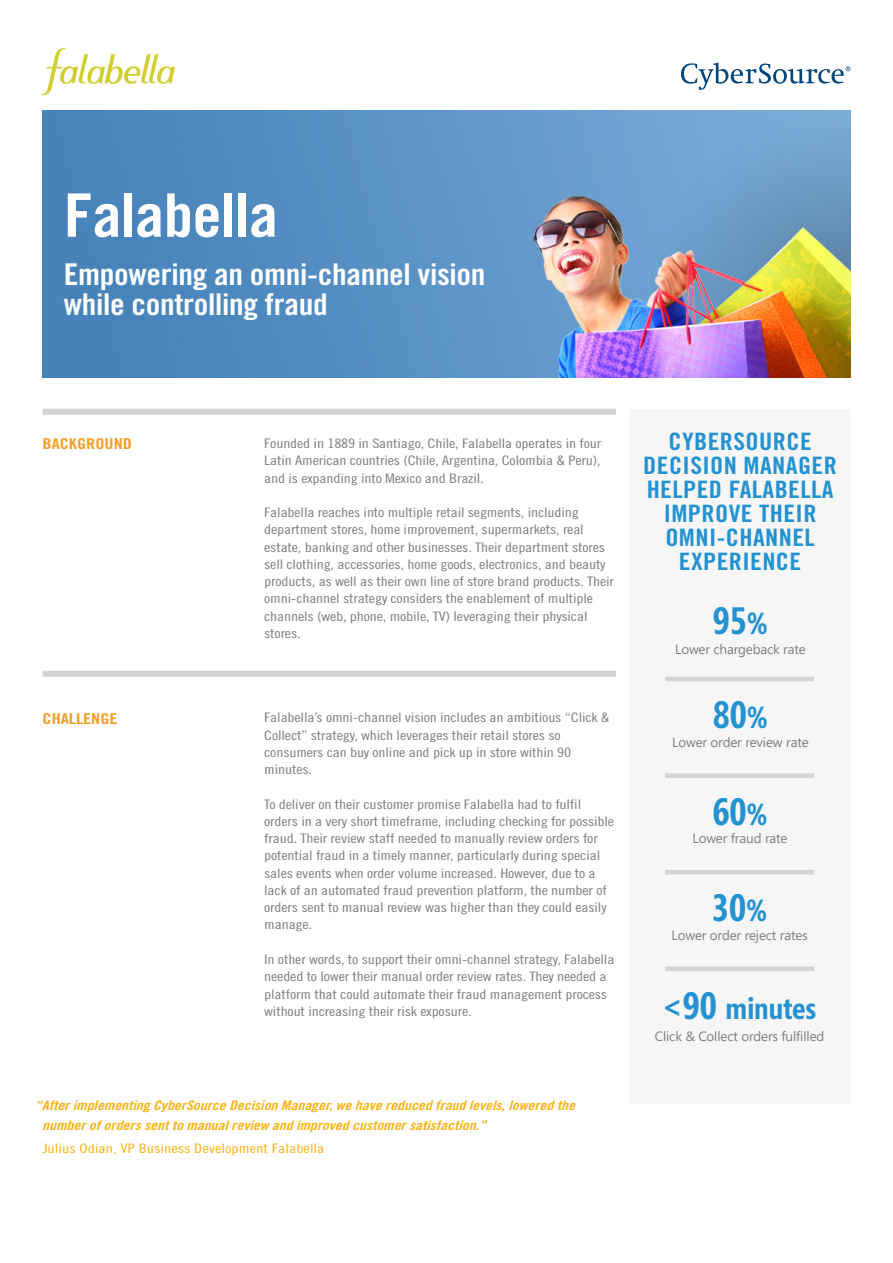
<style>
.page{position:relative;width:893px;height:1263px;background:#fff}
.page>*{position:absolute;margin:0;border:0;box-sizing:border-box;transform-origin:0 0}
._03__Copy_Roman__9pt{font:60px "Trade Gothic Bold Cond Twenty";letter-spacing:-.01em;color:#fff;scale:1.1 1}
._03__Copy_Roman__9pt-2{font:700 38.1px "Segoe Condensed";color:#2492d0}
._03__Copy_Roman__9pt-3{font:700 30.45px "Segoe Condensed";color:#2492d0}
._03__Copy_Roman__9pt-4{font:30px "Trade Gothic Bold Cond Twenty";letter-spacing:-.01em;color:#fff;scale:1.1 1}
._03__Copy_Roman__9pt-5{font:24px/24px "Trade Gothic Bold Cond Twenty";letter-spacing:.015em;color:#2492d0;text-align:center;scale:1.1 1}
._03__Copy_Roman__9pt-6{font:15px "Trade Gothic Bold Cond Twenty";color:#f49f2b;scale:1.22 1}
._03__Copy_Roman__9pt-7{font:13.5px "Segoe";letter-spacing:-.01em;color:#7d7f82}
._03__Copy_Roman__9pt-8{font:13.2px/17.2px "Trade Gothic Cond Eighteen";letter-spacing:-.01em;color:#7d7f82;scale:1.22 1}
.Industry_insight{font:13.2px/20.2px "Trade Gothic Bold Cond Twenty Obl";letter-spacing:-.005em;color:#fbb316;scale:1.2 1}
._03__Copy_Roman__9pt-9{font:13.2px "Trade Gothic Cond Eighteen";color:#fbb316;scale:1.25 1}
.s1{font-size:30.45px}
.s2{font-size:38.1px}
</style>
<div class="page">
<div style="left:43px;top:409px;width:573px;height:6px;background:#d3d3d3"></div>
<div style="left:43px;top:671px;width:573px;height:6px;background:#d3d3d3"></div>
<img style="left:43px;top:111px;width:807px;height:267px">
<div style="left:629px;top:409px;width:221px;height:694px;background:#f6f6f7"></div>
<hr style="left:665px;top:677px;width:149px;height:4px;background:#d3d3d3">
<div style="left:665px;top:773px;width:149px;height:5px;background:#d3d3d3"></div>
<hr style="left:665px;top:870px;width:149px;height:4px;background:#d3d3d3">
<div style="left:665px;top:966px;width:149px;height:5px;background:#d3d3d3"></div>
<img style="left:43px;top:47px;width:132px;height:49px">
<svg style="left:681px;top:63px;width:169px;height:27px"></svg>
<p class="_03__Copy_Roman__9pt" style="left:64px;top:179px;width:197px">Falabella</p>
<p class="_03__Copy_Roman__9pt-4" style="left:64px;top:257px;width:385px">Empowering an omni-channel vision</p>
<p class="_03__Copy_Roman__9pt-4" style="left:64px;top:287px;width:241px">while controlling fraud</p>
<p class="_03__Copy_Roman__9pt-6" style="left:43px;top:435px;width:75px">BACKGROUND</p>
<p class="_03__Copy_Roman__9pt-6" style="left:43px;top:709px;width:63px">CHALLENGE</p>
<p class="_03__Copy_Roman__9pt-8" style="left:264px;top:435px;width:278px;text-align:justify">Founded in 1889 in Santiago, Chile, Falabella operates in four Latin American countries (Chile, Argentina, Colombia &amp; Peru), and is expanding into Mexico and Brazil.</p>
<p class="_03__Copy_Roman__9pt-8" style="left:264px;top:504px;width:288px">Falabella reaches into multiple retail segments, including department stores, home improvement, supermarkets, real estate, banking and other businesses. Their department stores sell clothing, accessories, home goods, electronics, and beauty products, as well as their own line of store brand products. Their omni-channel strategy considers the enablement of multiple channels (web, phone, mobile, TV) leveraging their physical stores.</p>
<p class="_03__Copy_Roman__9pt-8" style="left:264px;top:709px;width:285px">Falabella’s omni-channel vision includes an ambitious “Click &amp; Collect” strategy, which leverages their retail stores so consumers can buy online and pick up in store within 90 minutes.</p>
<p class="_03__Copy_Roman__9pt-8" style="left:264px;top:795px;width:288px">To deliver on their customer promise Falabella had to fulfil orders in a very short timeframe, including checking for possible fraud. Their review staff needed to manually review orders for potential fraud in a timely manner, particularly during special sales events when order volume increased. However, due to a lack of an automated fraud prevention platform, the number of orders sent to manual review was higher than they could easily manage.</p>
<p class="_03__Copy_Roman__9pt-8" style="left:264px;top:950px;width:289px">In other words, to support their omni-channel strategy, Falabella needed to lower their manual order review rates. They needed a platform that could automate their fraud management process without increasing their risk exposure.</p>
<p class="Industry_insight" style="left:42px;top:1095px;width:445px;text-indent:-7px">“After implementing CyberSource Decision Manager, we have reduced fraud levels, lowered the number of orders sent to manual review and improved customer satisfaction.”</p>
<p class="_03__Copy_Roman__9pt-9" style="left:43px;top:1140px;width:227px">Julius Odian, VP Business Development Falabella</p>
<p class="_03__Copy_Roman__9pt-5" style="left:643px;top:429px;width:178px">CYBERSOURCE<br>DECISION MANAGER<br>HELPED FALABELLA<br>IMPROVE THEIR<br>OMNI-CHANNEL<br>EXPERIENCE</p>
<p class="_03__Copy_Roman__9pt-2" style="left:713px;top:599px;width:57px">95<span class="s1">%</span></p>
<p class="_03__Copy_Roman__9pt-7" style="left:675px;top:640px;width:132px">Lower chargeback rate</p>
<p class="_03__Copy_Roman__9pt-2" style="left:713px;top:693px;width:57px">80<span class="s1">%</span></p>
<p class="_03__Copy_Roman__9pt-7" style="left:672px;top:733px;width:138px">Lower order review rate</p>
<p class="_03__Copy_Roman__9pt-2" style="left:712px;top:790px;width:57px">60<span class="s1">%</span></p>
<p class="_03__Copy_Roman__9pt-7" style="left:692px;top:829px;width:97px">Lower fraud rate</p>
<p class="_03__Copy_Roman__9pt-2" style="left:712px;top:886px;width:57px">30<span class="s1">%</span></p>
<p class="_03__Copy_Roman__9pt-7" style="left:672px;top:926px;width:138px">Lower order reject rates</p>
<p class="_03__Copy_Roman__9pt-3" style="left:663px;top:991px;width:155px"><span class="s2">&lt;90</span> minutes</p>
<p class="_03__Copy_Roman__9pt-7" style="left:655px;top:1027px;width:171px">Click &amp; Collect orders fulfilled</p>
</div>
